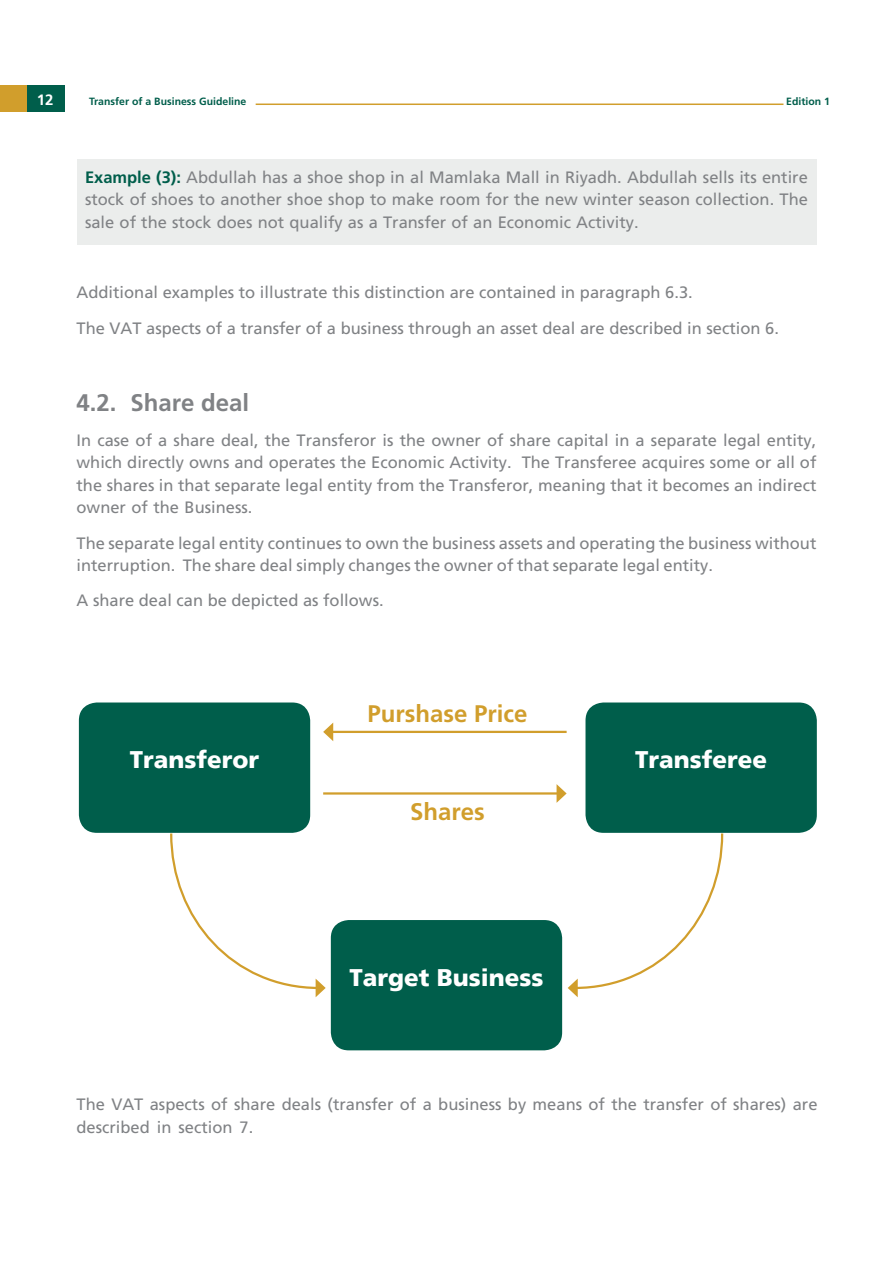
<style>
.page{position:relative;width:893px;height:1263px;background:#fff}
.page>*{position:absolute;margin:0;border:0;box-sizing:border-box;transform-origin:0 0}
.t1{font:900 24px "Frutiger 75";color:#fff}
.t2{font:700 24px "Frutiger";color:#d19e2c}
.t3{font:700 24px "Frutiger";color:#808285}
.t4{font:16.5px/22.5px "Frutiger";color:#808285}
.t5{font:700 15px "Frutiger";color:#fff}
.t6{font:700 10.5px "Frutiger";color:#005e4b}
.s1{font-weight:700;color:#005e4b}
</style>
<div class="page">
<div style="left:26px;top:85px;width:38px;height:27px;background:#005e4b"></div>
<div style="left:0;top:85px;width:26px;height:27px;background:#d19e2c"></div>
<hr style="left:256px;top:104px;width:527px;height:1px;background:#d19e2c">
<div style="left:77px;top:159px;width:739px;height:85px;background:#ebedec"></div>
<hr style="left:323px;top:792px;width:237px;height:3px;background:#d19e2c">
<svg style="left:557px;top:784px;width:10px;height:19px"></svg>
<hr style="left:330px;top:731px;width:237px;height:2px;background:#d19e2c">
<svg style="left:323px;top:723px;width:10px;height:18px"></svg>
<div style="left:585px;top:702px;width:232px;height:131px;background:#005e4b;border-radius:18px"></div>
<div style="left:79px;top:702px;width:231px;height:131px;background:#005e4b;border-radius:18px"></div>
<div style="left:331px;top:920px;width:231px;height:130px;background:#005e4b;border-radius:18px"></div>
<svg style="left:169px;top:831px;width:157px;height:166px"></svg>
<svg style="left:568px;top:831px;width:156px;height:166px"></svg>
<p class="t5" style="left:37px;top:91px;width:18px">12</p>
<p class="t6" style="left:89px;top:95px;width:159px">Transfer of a Business Guideline</p>
<p class="t6" style="left:786px;top:95px;width:45px">Edition 1</p>
<p class="t4" style="left:85px;top:166px;width:724px;text-align:justify"><span class="s1">Example ( :)3</span> Abdullah has a shoe shop in al Mamlaka Mall in Riyadh. Abdullah sells its entire stock of shoes to another shoe shop to make room for the new winter season collection. The sale of the stock does not qualify as a Transfer of an Economic Activity.</p>
<p class="t4" style="left:77px;top:275px;width:704px;line-height:35.2px">Additional examples to illustrate this distinction are contained in paragraph 6.3.<br>The VAT aspects of a transfer of a business through an asset deal are described in section 6.</p>
<h1 class="t3" style="left:131px;top:388px;width:120px">Share deal</h1>
<h1 class="t3" style="left:77px;top:388px;width:42px">4.2.</h1>
<p class="t4" style="left:77px;top:429px;width:741px;text-align:right">In case of a share deal, the Transferor is the owner of share capital in a separate legal entity,<br>The Transferee acquires some or all of</p>
<p class="t4" style="left:77px;top:451px;width:741px">which directly owns and operates the Economic Activity.<br>the shares in that separate legal entity from the Transferor, meaning that it becomes an indirect owner of the Business.</p>
<p class="t4" style="left:77px;top:531px;width:741px">The separate legal entity continues to own the business assets and operating the business without interruption. The share deal simply changes the owner of that separate legal entity.</p>
<p class="t4" style="left:77px;top:589px;width:309px">A share deal can be depicted as follows.</p>
<h1 class="t1" style="left:130px;top:745px;width:131px">Transferor</h1>
<h1 class="t2" style="left:367px;top:699px;width:162px">Purshase Price</h1>
<h1 class="t2" style="left:410px;top:798px;width:76px">Shares</h1>
<h1 class="t1" style="left:635px;top:745px;width:133px">Transferee</h1>
<h1 class="t1" style="left:349px;top:963px;width:196px">Target Business</h1>
<p class="t4" style="left:77px;top:1093px;width:742px">The VAT aspects of share deals (transfer of a business by means of the transfer of shares) are described in section 7.</p>
</div>
